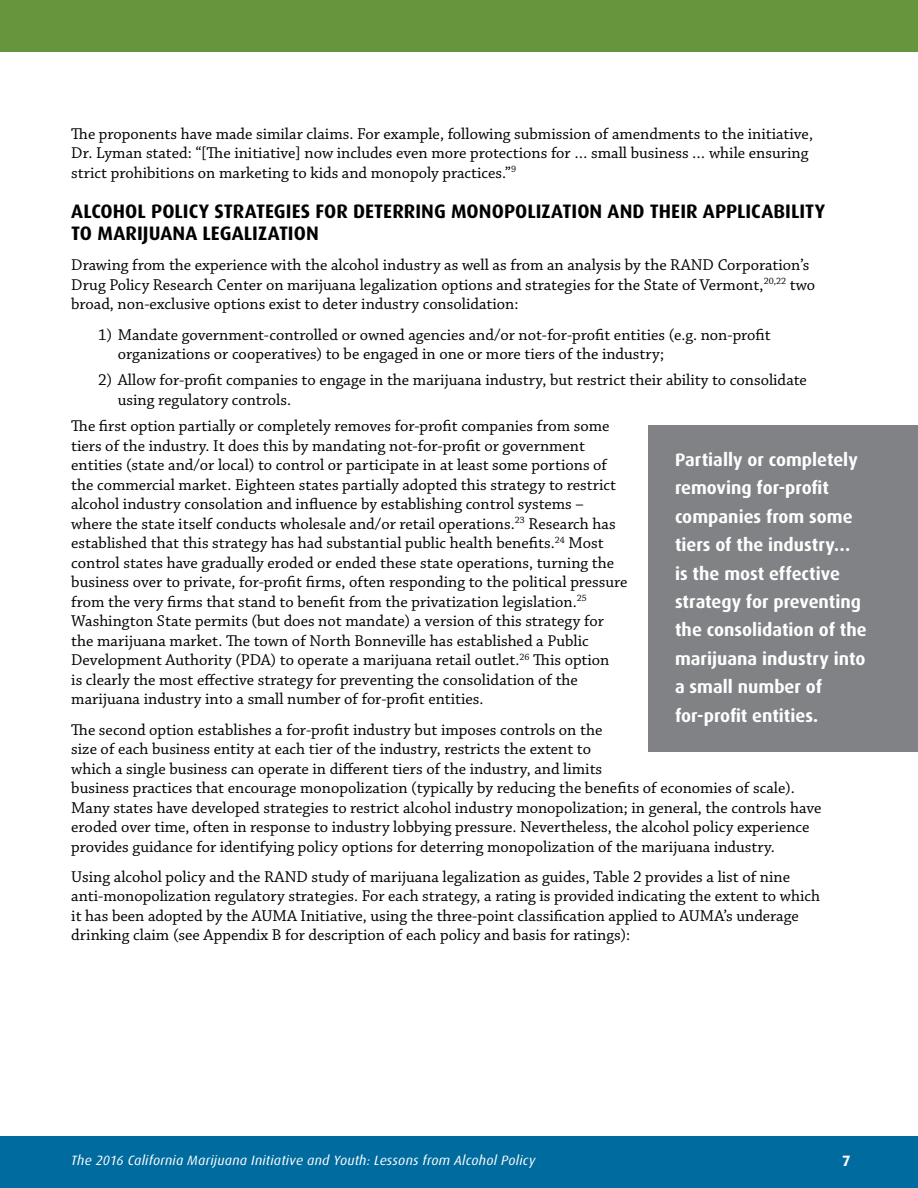
<style>
.page{position:relative;width:918px;height:1188px;background:#fff}
.page>*{position:absolute;margin:0;border:0;box-sizing:border-box;transform-origin:0 0}
.t1{font:700 19.5px/22.5px "Dax";letter-spacing:.005em;color:#000}
.t2{font:700 18px/28.5px "Dax";color:#fff}
.t3{font:16.5px/19.5px "Chaparral Pro";color:#000}
.t4{font:700 15px "Dax";color:#fff}
.t5{font:italic 13.5px "Dax";letter-spacing:.02em;color:#fff}
</style>
<div class="page">
<div style="left:0;top:1136px;width:918px;height:52px;background:#006b9e"></div>
<div style="left:0;top:0;width:918px;height:52px;background:#66953d"></div>
<div style="left:648px;top:425px;width:270px;height:326px;background:#808285"></div>
<p class="t3" style="left:71px;top:124px;width:743px">The proponents have made similar claims. For example, following submission of amendments to the initiative,<br>Dr. Lyman stated: “[The initiative] now includes even more protections for … small business … while ensuring strict prohibitions on marketing to kids and monopoly practices.”<sup>9</sup></p>
<p class="t1" style="left:71px;top:200px;width:755px">ALCOHOL POLICY STRATEGIES FOR DETERRING MONOPOLIZATION AND THEIR APPLICABILITY<br>TO MARIJUANA LEGALIZATION</p>
<p class="t3" style="left:71px;top:256px;width:745px">Drawing from the experience with the alcohol industry as well as from an analysis by the RAND Corporation’s<br>Drug Policy Research Center on marijuana legalization options and strategies for the State of Vermont,<sup>20,22</sup> two broad, non-exclusive options exist to deter industry consolidation:</p>
<p class="t3" style="left:118px;top:325px;width:655px;text-indent:-20px">1) Mandate government-controlled or owned agencies and/or not-for-profit entities (e.g. non-profit organizations or cooperatives) to be engaged in one or more tiers of the industry;</p>
<p class="t3" style="left:118px;top:371px;width:691px;text-indent:-20px">2) Allow for-profit companies to engage in the marijuana industry, but restrict their ability to consolidate using regulatory controls.</p>
<p class="t3" style="left:71px;top:417px;width:558px">The first option partially or completely removes for-profit companies from some tiers of the industry. It does this by mandating not-for-profit or government entities (state and/or local) to control or participate in at least some portions of the commercial market. Eighteen states partially adopted this strategy to restrict alcohol industry consolation and influence by establishing control systems – where the state itself conducts wholesale and/or retail operations.<sup>23</sup> Research has established that this strategy has had substantial public health benefits.<sup>24</sup> Most control states have gradually eroded or ended these state operations, turning the business over to private, for-profit firms, often responding to the political pressure from the very firms that stand to benefit from the privatization legislation.<sup>25<br></sup>Washington State permits (but does not mandate) a version of this strategy for the marijuana market. The town of North Bonneville has established a Public Development Authority (PDA) to operate a marijuana retail outlet.<sup>26</sup> This option<br>is clearly the most effective strategy for preventing the consolidation of the marijuana industry into a small number of for-profit entities.</p>
<p class="t3" style="left:71px;top:720px;width:752px">The second option establishes a for-profit industry but imposes controls on the<br>size of each business entity at each tier of the industry, restricts the extent to<br>which a single business can operate in different tiers of the industry, and limits<br>business practices that encourage monopolization (typically by reducing the benefits of economies of scale).<br>Many states have developed strategies to restrict alcohol industry monopolization; in general, the controls have eroded over time, often in response to industry lobbying pressure. Nevertheless, the alcohol policy experience provides guidance for identifying policy options for deterring monopolization of the marijuana industry.</p>
<p class="t3" style="left:71px;top:868px;width:750px">Using alcohol policy and the RAND study of marijuana legalization as guides, Table 2 provides a list of nine anti-monopolization regulatory strategies. For each strategy, a rating is provided indicating the extent to which it has been adopted by the AUMA Initiative, using the three-point classification applied to AUMA’s underage drinking claim (see Appendix B for description of each policy and basis for ratings):</p>
<p class="t2" style="left:675px;top:445px;width:193px">Partially or completely removing for-profit companies from some tiers of the industry… is the most effective strategy for preventing the consolidation of the marijuana industry into a small number of for-profit entities.</p>
<p class="t5" style="left:71px;top:1153px;width:466px">The 2016 California Marijuana Initiative and Youth: Lessons from Alcohol Policy</p>
<p class="t4" style="left:842px;top:1152px;width:10px">7</p>
</div>
